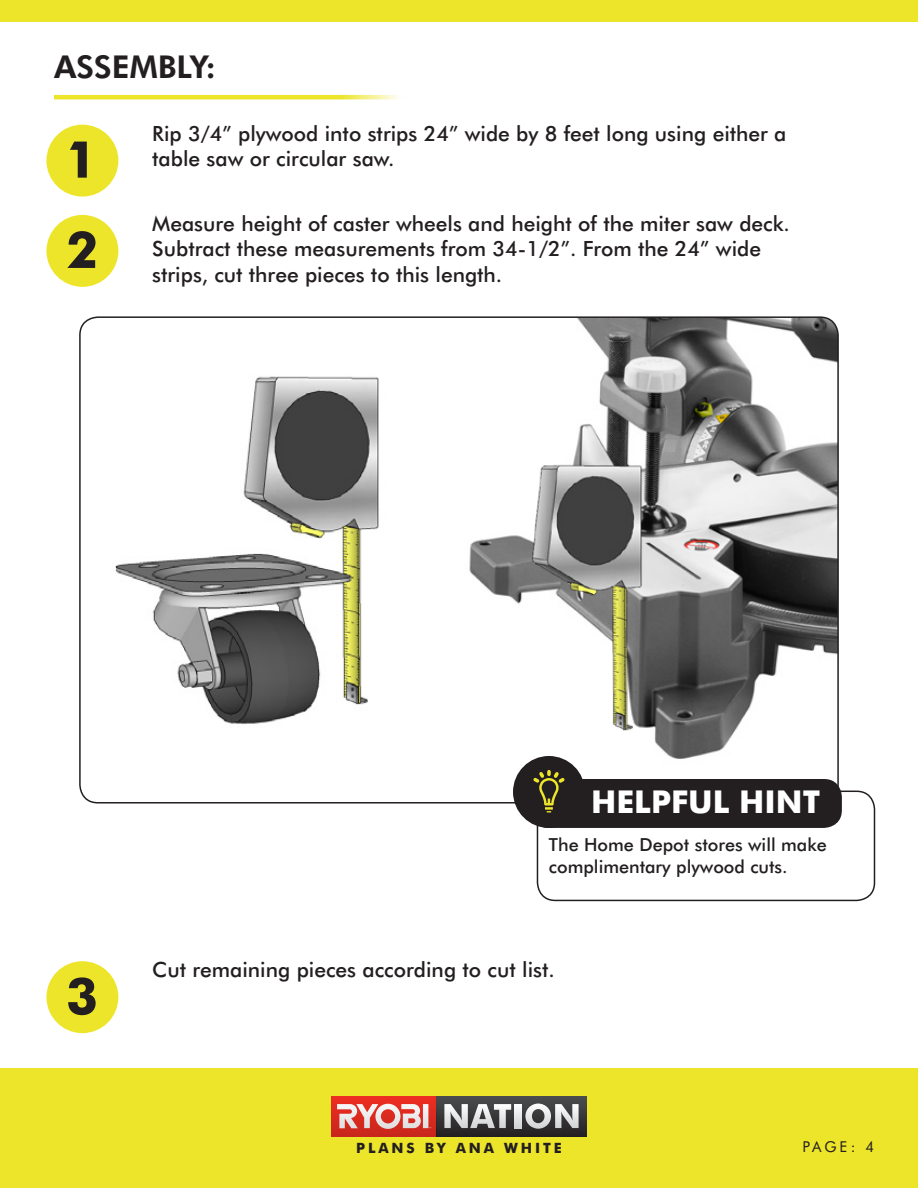
<style>
.page{position:relative;width:918px;height:1188px;background:#fff}
.page>*{position:absolute;margin:0;border:0;box-sizing:border-box;transform-origin:0 0}
.t1{font:800 51px "Futura BT";color:#231f20}
.t2{font:800 31.5px "Futura BT";color:#fff}
.t3{font:700 31.5px "Futura BT";color:#231f20}
.t4{font:500 21px/25.2px "Futura BT";color:#231f20}
.t5{font:500 18px/21.6px "Futura BT";color:#231f20}
.t6{font:15px "Futura BT";color:#231f20}
.t7{font:800 14.25px "Futura BT";letter-spacing:.2em;color:#231f20}
</style>
<div class="page">
<div style="left:0;top:1068px;width:918px;height:120px;background:#ede52a"></div>
<div style="left:436px;top:1096px;width:151px;height:40px;background:linear-gradient(to bottom,#585a5b,#312e2f)"></div>
<svg style="left:444px;top:1104px;width:67px;height:24px;background:#9d9d9e"></svg>
<svg style="left:515px;top:1104px;width:6px;height:24px"></svg>
<svg style="left:525px;top:1104px;width:54px;height:25px"></svg>
<svg style="left:331px;top:1096px;width:105px;height:40px;background:#e0665e"></svg>
<svg style="left:54px;top:95px;width:344px;height:4px"></svg>
<div style="left:0;top:0;width:918px;height:21px;background:#ede52a"></div>
<img style="left:469px;top:319px;width:367px;height:454px">
<div style="left:46px;top:125px;width:72px;height:72px;background:#ede52a;border-radius:50%"></div>
<div style="left:46px;top:215px;width:72px;height:72px;background:#ede52a;border-radius:50%"></div>
<div style="left:46px;top:961px;width:72px;height:72px;background:#ede52a;border-radius:50%"></div>
<div style="left:513px;top:756px;width:72px;height:72px;background:#231f20;border-radius:50%"></div>
<div style="left:531px;top:779px;width:311px;height:49px;background:#231f20;border-radius:18px"></div>
<div style="left:537px;top:791px;width:338px;height:110px;border:2px solid #231f20;border-radius:18px"></div>
<svg style="left:533px;top:770px;width:32px;height:42px"></svg>
<img style="left:115px;top:376px;width:264px;height:348px">
<img style="left:531px;top:446px;width:118px;height:295px">
<p class="t3" style="left:54px;top:47px;width:164px">ASSEMBLY:</p>
<p class="t1" style="left:70px;top:127px;width:22px">1</p>
<p class="t1" style="left:67px;top:217px;width:32px">2</p>
<p class="t4" style="left:152px;top:121px;width:636px">Rip 3/4” plywood into strips 24” wide by 8 feet long using either a table saw or circular saw.</p>
<p class="t4" style="left:152px;top:211px;width:639px">Measure height of caster wheels and height of the miter saw deck.<br>Subtract these measurements from 34-1/2”. From the 24” wide strips, cut three pieces to this length.</p>
<p class="t1" style="left:67px;top:963px;width:31px">3</p>
<p class="t2" style="left:591px;top:782px;width:231px">HELPFUL HINT</p>
<p class="t5" style="left:549px;top:834px;width:279px">The Home Depot stores will make complimentary plywood cuts.</p>
<p class="t4" style="left:152px;top:957px;width:404px">Cut remaining pieces according to cut list.</p>
<p class="t7" style="left:356px;top:1139px;width:207px">PLANS BY ANA WHITE</p>
<p class="t6" style="left:802px;top:1137px;width:73px">PAGE: 4</p>
</div>
